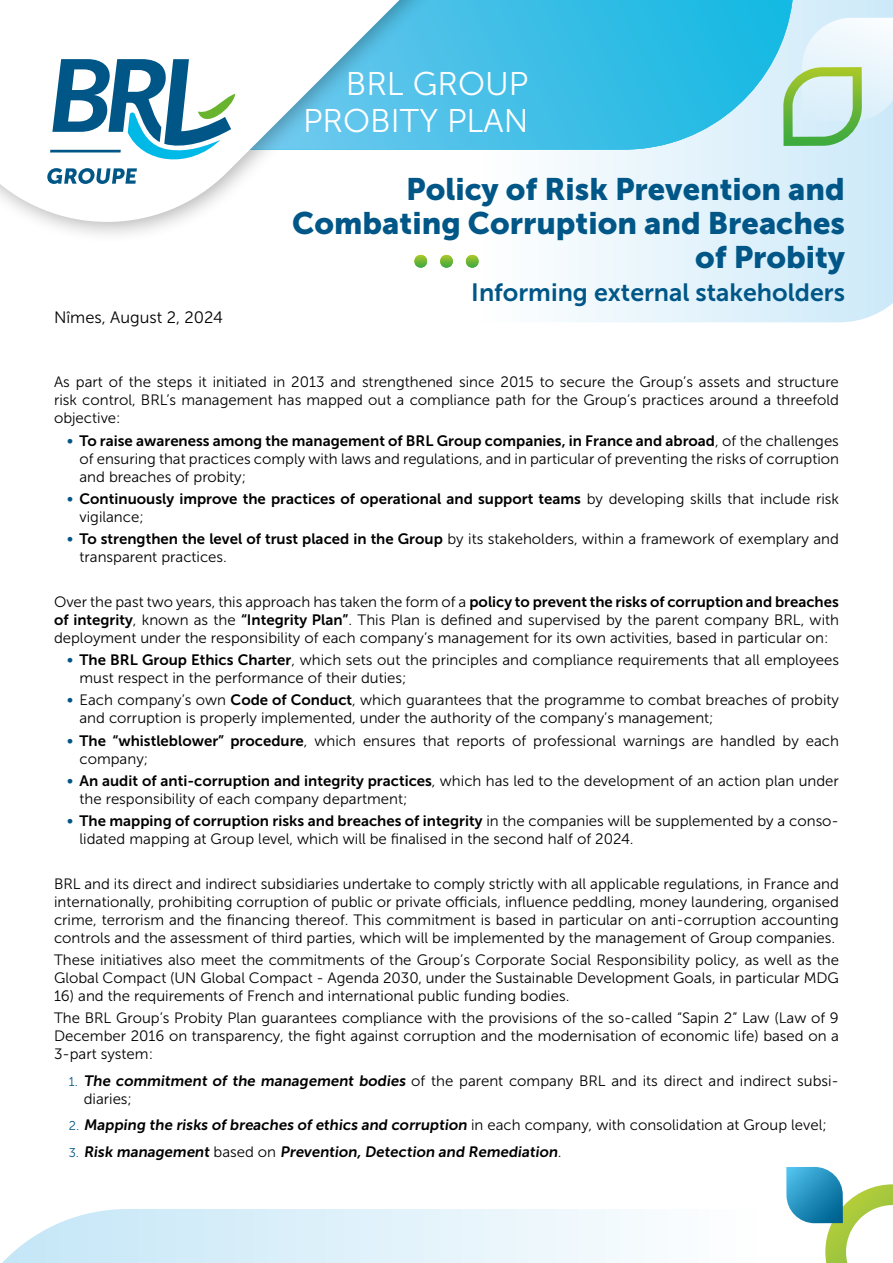
<style>
.page{position:relative;width:893px;height:1263px;background:#fff}
.page>*{position:absolute;margin:0;border:0;box-sizing:border-box;transform-origin:0 0}
.t1{font:32.7px/36.3px "Museo Sans 300";color:#fff;text-align:right}
.t2{font:30.9px/34px "Museo Sans 900";color:#005787;text-align:right}
.t3{font:24.9px "Museo Sans 700";color:#005787}
.t4{font:16.5px "Museo Sans 300";color:#000}
.t5{font:15px/18px "Museo Sans 300";color:#000}
.t6{font:15px "Museo Sans 700";color:#000}
.s1{font-family:"Museo Sans 300";font-size:16.5px;color:#005787}
.s2{font-family:"Museo Sans 300"}
.s3{font-size:16.5px;color:#005787}
.s4{font-family:"Museo Sans 700"}
.s5{font-size:12.75px;color:#005787}
.s6{font-family:"Museo Sans 300";font-size:12.75px;color:#005787}
</style>
<div class="page">
<svg style="left:562px;top:0;width:331px;height:322px;background:#dff1fb"></svg>
<svg style="left:2px;top:1209px;width:630px;height:54px"></svg>
<svg style="left:586px;top:0;width:206px;height:150px;background:#46c4e7"></svg>
<div style="left:0;top:0;width:586px;height:244px;background:#000;opacity:.3"></div>
<svg style="left:0;top:0;width:566px;height:239px"></svg>
<svg style="left:47px;top:59px;width:188px;height:125px"></svg>
<hr style="left:50px;top:150px;width:71px;height:2px;background:#005787">
<svg style="left:786px;top:1167px;width:107px;height:96px"></svg>
<svg style="left:414px;top:255px;width:14px;height:13px"></svg>
<svg style="left:440px;top:255px;width:13px;height:13px"></svg>
<svg style="left:465px;top:255px;width:14px;height:13px"></svg>
<svg style="left:783px;top:18px;width:110px;height:128px"></svg>
<h1 class="t1" style="left:303px;top:66px;width:227px">BRL GROUP<br>PROBITY PLAN</h1>
<p class="t4" style="left:54px;top:308px;width:170px">Nîmes, August 2, 2024</p>
<h2 class="t2" style="left:292px;top:172px;width:554px">Policy of Risk Prevention and<br>Combating Corruption and Breaches of Probity</h2>
<h3 class="t3" style="left:471px;top:279px;width:375px">Informing external stakeholders</h3>
<p class="t5" style="left:54px;top:373px;width:786px;text-align:justify">As part of the steps it initiated in 2013 and strengthened since 2015 to secure the Group’s assets and structure risk control, BRL’s management has mapped out a compliance path for the Group’s practices around a threefold objective:</p>
<p class="t6" style="left:67px;top:432px;width:774px"><span class="s1">•</span> To raise awareness among the management of BRL Group companies, in France and abroad<span class="s2">, of the challenges</span></p>
<p class="t5" style="left:80px;top:450px;width:761px">of ensuring that practices comply with laws and regulations, and in particular of preventing the risks of corruption and breaches of probity;</p>
<p class="t6" style="left:67px;top:490px;width:774px"><span class="s1">•</span> Continuously improve the practices of operational and support teams <span class="s2">by developing skills that include risk</span></p>
<p class="t5" style="left:80px;top:508px;width:66px">vigilance;</p>
<p class="t5" style="left:80px;top:530px;width:761px;text-indent:-13px"><span class="s3">•</span> <span class="s4">To strengthen the level of trust placed in the Group</span> by its stakeholders, within a framework of exemplary and transparent practices.</p>
<p class="t5" style="left:54px;top:593px;width:786px;text-align:justify">Over the past two years, this approach has taken the form of a <span class="s4">policy to prevent the risks of corruption and breaches of integrity</span>, known as the <span class="s4">“Integrity Plan”</span>. This Plan is defined and supervised by the parent company BRL, with deployment under the responsibility of each company’s management for its own activities, based in particular on:</p>
<p class="t5" style="left:80px;top:651px;width:761px;text-indent:-13px"><span class="s3">•</span> <span class="s4">The BRL Group Ethics Charter</span>, which sets out the principles and compliance requirements that all employees must respect in the performance of their duties;</p>
<p class="t5" style="left:80px;top:691px;width:761px;text-indent:-13px"><span class="s3">•</span> Each company’s own <span class="s4">Code of Conduct</span>, which guarantees that the programme to combat breaches of probity and corruption is properly implemented, under the authority of the company’s management;</p>
<p class="t5" style="left:80px;top:731px;width:761px;text-indent:-13px"><span class="s3">•</span> <span class="s4">The “whistleblower” procedure</span>, which ensures that reports of professional warnings are handled by each company;</p>
<p class="t5" style="left:80px;top:772px;width:761px;text-indent:-13px"><span class="s3">•</span> <span class="s4">An audit of anti-corruption and integrity practices</span>, which has led to the development of an action plan under the responsibility of each company department;</p>
<p class="t6" style="left:67px;top:812px;width:774px"><span class="s1">•</span> The mapping of corruption risks and breaches of integrity <span class="s2">in the companies will be supplemented by a conso-</span></p>
<p class="t5" style="left:80px;top:830px;width:555px">lidated mapping at Group level, which will be finalised in the second half of 2024.</p>
<p class="t5" style="left:54px;top:874px;width:786px;text-align:justify">BRL and its direct and indirect subsidiaries undertake to comply strictly with all applicable regulations, in France and internationally, prohibiting corruption of public or private officials, influence peddling, money laundering, organised crime, terrorism and the financing thereof. This commitment is based in particular on anti-corruption accounting controls and the assessment of third parties, which will be implemented by the management of Group companies.</p>
<p class="t5" style="left:54px;top:951px;width:786px">These initiatives also meet the commitments of the Group’s Corporate Social Responsibility policy, as well as the<br>Global Compact (UN Global Compact - Agenda 2030, under the Sustainable Development Goals, in particular MDG</p>
<p class="t5" style="left:54px;top:985px;width:786px;line-height:22.2px">16) and the requirements of French and international public funding bodies.<br>The BRL Group’s Probity Plan guarantees compliance with the provisions of the so-called “Sapin 2” Law (Law of 9</p>
<p class="t5" style="left:54px;top:1027px;width:786px">December 2016 on transparency, the fight against corruption and the modernisation of economic life) based on a<br>3-part system:</p>
<p class="t5" style="left:84px;top:1071px;width:757px;text-indent:-15px"><span class="s5">1.</span> <span class="s4">The commitment of the management bodies</span> of the parent company BRL and its direct and indirect subsi&shy;diaries;</p>
<p class="t6" style="left:69px;top:1116px;width:759px"><span class="s6">2.</span> Mapping the risks of breaches of ethics and corruption <span class="s2">in each company, with consolidation at Group level;</span></p>
<p class="t6" style="left:69px;top:1143px;width:494px"><span class="s6">3.</span> Risk management <span class="s2">based on</span> Prevention, Detection and Remediation<span class="s2">.</span></p>
</div>
